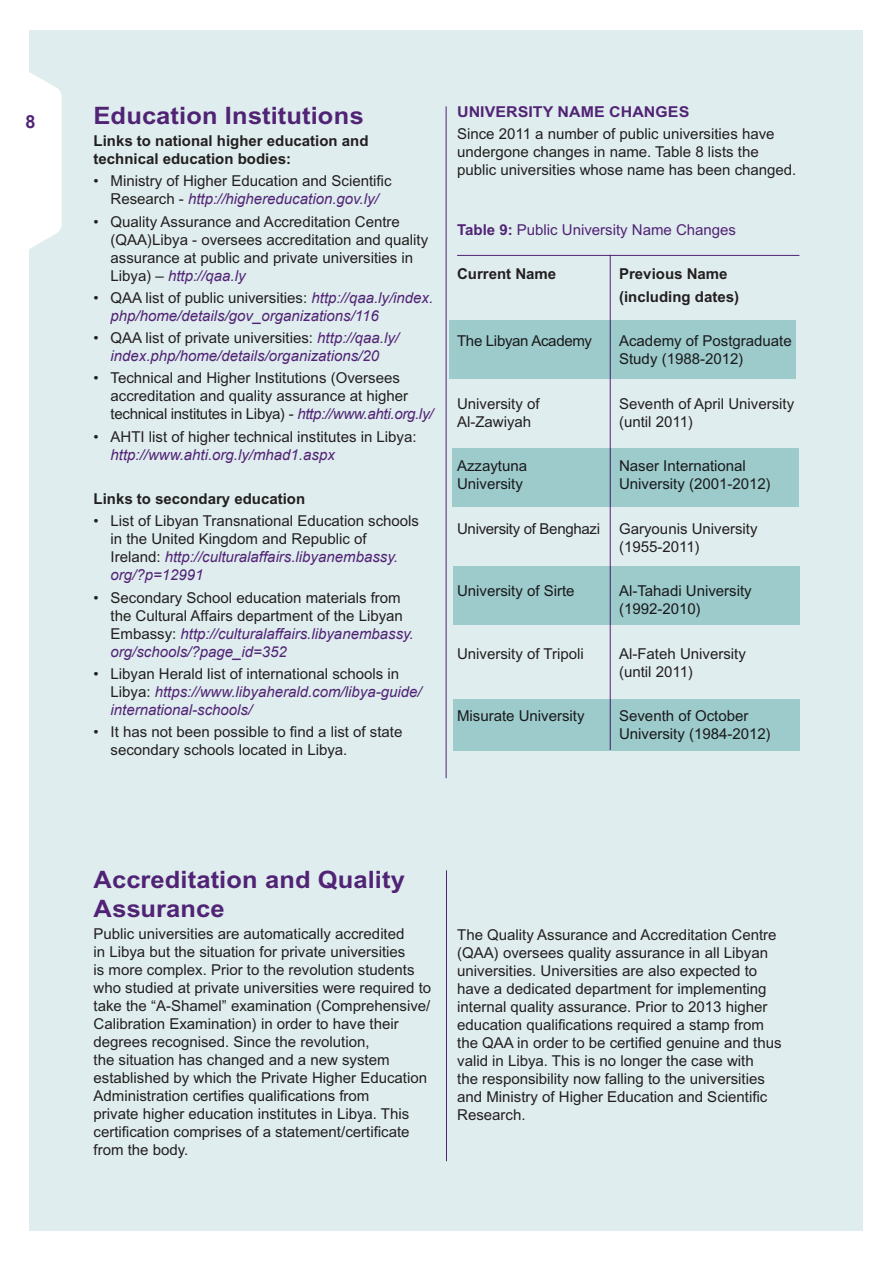
<style>
.page{position:relative;width:893px;height:1263px;background:#fff}
.page>*{position:absolute;margin:0;border:0;box-sizing:border-box;transform-origin:0 0}
.Bullit_points{font:700 24px/28.8px "Arial MT Std";letter-spacing:.005em;color:#512375;scale:1.06 1}
.t1{font:700 18px "Arial";color:#512375}
.Bullit_points-2{font:15px/18px "Arial MT Std";color:#231f20}
.t2{font:italic 15px/18px "Arial";color:#512375}
.Bullit_points-3{font:700 15px/18px "Arial MT Std";color:#231f20}
.Bullit_points-4{font:15px "Arial MT Std";letter-spacing:-.02em;color:#231f20}
.Bullit_points-5{font:15px "Arial MT Std";color:#512375}
.Tittel-2{font:700 15px "Arial MT Std";letter-spacing:.005em;color:#512375;scale:1.06 1}
.s1{font-family:"Arial";font-style:italic;color:#512375}
.s2{font-family:"Arial MT Std";font-style:normal;color:#231f20}
.s3{font-weight:700}
</style>
<div class="page">
<div style="left:30px;top:30px;width:833px;height:1201px;background:#dfedee"></div>
<svg style="left:29px;top:30px;width:33px;height:269px"></svg>
<hr style="left:610px;top:255px;width:1px;height:495px;background:#512375">
<hr style="left:457px;top:255px;width:342px;height:1px;background:#512375">
<hr style="left:446px;top:106px;width:1px;height:672px;background:#512375">
<div style="left:450px;top:320px;width:346px;height:58px;background:#9dcacb"></div>
<div style="left:452px;top:449px;width:346px;height:58px;background:#9dcacb"></div>
<div style="left:453px;top:566px;width:346px;height:58px;background:#9dcacb"></div>
<div style="left:453px;top:699px;width:346px;height:52px;background:#9dcacb"></div>
<hr style="left:446px;top:870px;width:1px;height:291px;background:#512375">
<p class="t1" style="left:26px;top:110px;width:12px">8</p>
<p class="Bullit_points" style="left:94px;top:101px;width:256px">Education Institutions</p>
<p class="Bullit_points-3" style="left:94px;top:132px;width:277px">Links to national higher education and technical education bodies:</p>
<p class="Bullit_points-2" style="left:94px;top:172px;width:299px;text-align:center">• Ministry of Higher Education and Scientific<br>Research - <span class="s1">http://highereducation.gov.ly/</span></p>
<p class="Bullit_points-2" style="left:111px;top:212px;width:319px;text-indent:-17px">• Quality Assurance and Accreditation Centre (QAA)Libya - oversees accreditation and quality assurance at public and private universities in Libya) – <span class="s1">http://qaa.ly</span></p>
<p class="t2" style="left:111px;top:289px;width:324px;text-indent:-17px"><span class="s2">• QAA list of public universities:</span> http://qaa.ly/index. php/home/details/gov_organizations/116</p>
<p class="t2" style="left:94px;top:329px;width:307px;text-align:center"><span class="s2">• QAA list of private universities:</span> http://qaa.ly/ index.php/home/details/organizations/20</p>
<p class="Bullit_points-2" style="left:111px;top:369px;width:324px;text-indent:-17px">• Technical and Higher Institutions (Oversees accreditation and quality assurance at higher technical institutes in Libya) - <span class="s1">http://www.ahti.org.ly/</span></p>
<p class="Bullit_points-2" style="left:111px;top:427px;width:307px;text-indent:-17px">• AHTI list of higher technical institutes in Libya: <span class="s1">http://www.ahti.org.ly/mhad1.aspx</span></p>
<p class="Bullit_points-3" style="left:94px;top:490px;width:213px">Links to secondary education</p>
<p class="Bullit_points-2" style="left:111px;top:512px;width:310px;text-indent:-17px">• List of Libyan Transnational Education schools in the United Kingdom and Republic of Ireland: <span class="s1">http://culturalaffairs.libyanembassy. org/?p=12991</span></p>
<p class="Bullit_points-2" style="left:111px;top:588px;width:305px;text-indent:-17px">• Secondary School education materials from the Cultural Affairs department of the Libyan Embassy: <span class="s1">http://culturalaffairs.libyanembassy. org/schools/?page_id=352</span></p>
<p class="t2" style="left:111px;top:665px;width:312px;text-indent:-17px"><span class="s2">• Libyan Herald list of international schools in<br>Libya:</span> https://www.libyaherald.com/libya-guide/ international-schools/</p>
<p class="Bullit_points-2" style="left:111px;top:723px;width:293px;text-indent:-17px">• It has not been possible to find a list of state secondary schools located in Libya.</p>
<p class="Tittel-2" style="left:457px;top:103px;width:220px">UNIVERSITY NAME CHANGES</p>
<p class="Bullit_points-2" style="left:457px;top:124px;width:341px">Since 2011 a number of public universities have undergone changes in name. Table 8 lists the public universities whose name has been changed.</p>
<p class="Bullit_points-5" style="left:457px;top:221px;width:280px"><span class="s3">Table 9:</span> Public University Name Changes</p>
<p class="Bullit_points-3" style="left:457px;top:265px;width:101px">Current Name</p>
<p class="Bullit_points-3" style="left:619px;top:265px;width:110px">Previous Name</p>
<p class="Bullit_points-3" style="left:619px;top:287px;width:122px">(including dates)</p>
<p class="Bullit_points-4" style="left:457px;top:332px;width:136px">The Libyan Academy</p>
<p class="Bullit_points-2" style="left:619px;top:332px;width:174px">Academy of Postgraduate<br>Study (1988-2012)</p>
<p class="Bullit_points-2" style="left:457px;top:394px;width:84px">University of</p>
<p class="Bullit_points-2" style="left:619px;top:394px;width:177px">Seventh of April University</p>
<p class="Bullit_points-2" style="left:457px;top:412px;width:76px">Al-Zawiyah</p>
<p class="Bullit_points-2" style="left:619px;top:412px;width:75px">(until 2011)</p>
<p class="Bullit_points-2" style="left:457px;top:457px;width:72px">Azzaytuna</p>
<p class="Bullit_points-2" style="left:619px;top:457px;width:128px">Naser International</p>
<p class="Bullit_points-2" style="left:457px;top:475px;width:67px">University</p>
<p class="Bullit_points-2" style="left:619px;top:475px;width:153px">University (2001-2012)</p>
<p class="Bullit_points-4" style="left:457px;top:520px;width:144px">University of Benghazi</p>
<p class="Bullit_points-2" style="left:619px;top:519px;width:140px">Garyounis University (1955-2011)</p>
<p class="Bullit_points-2" style="left:457px;top:582px;width:119px">University of Sirte</p>
<p class="Bullit_points-2" style="left:619px;top:582px;width:134px">Al-Tahadi University (1992-2010)</p>
<p class="Bullit_points-2" style="left:457px;top:644px;width:128px">University of Tripoli</p>
<p class="Bullit_points-2" style="left:619px;top:644px;width:128px">Al-Fateh University (until 2011)</p>
<p class="Bullit_points-2" style="left:457px;top:707px;width:129px">Misurate University</p>
<p class="Bullit_points-2" style="left:619px;top:707px;width:153px">Seventh of October<br>University (1984-2012)</p>
<p class="Bullit_points" style="left:94px;top:865px;width:295px">Accreditation and Quality<br>Assurance</p>
<p class="Bullit_points-2" style="left:94px;top:924px;width:339px">Public universities are automatically accredited<br>in Libya but the situation for private universities<br>is more complex. Prior to the revolution students who studied at private universities were required to take the “A-Shamel” examination (Comprehensive/ Calibration Examination) in order to have their degrees recognised. Since the revolution,<br>the situation has changed and a new system established by which the Private Higher Education Administration certifies qualifications from<br>private higher education institutes in Libya. This certification comprises of a statement/certificate from the body.</p>
<p class="Bullit_points-2" style="left:457px;top:925px;width:326px">The Quality Assurance and Accreditation Centre (QAA) oversees quality assurance in all Libyan universities. Universities are also expected to have a dedicated department for implementing internal quality assurance. Prior to 2013 higher education qualifications required a stamp from the QAA in order to be certified genuine and thus valid in Libya. This is no longer the case with<br>the responsibility now falling to the universities and Ministry of Higher Education and Scientific Research.</p>
</div>
